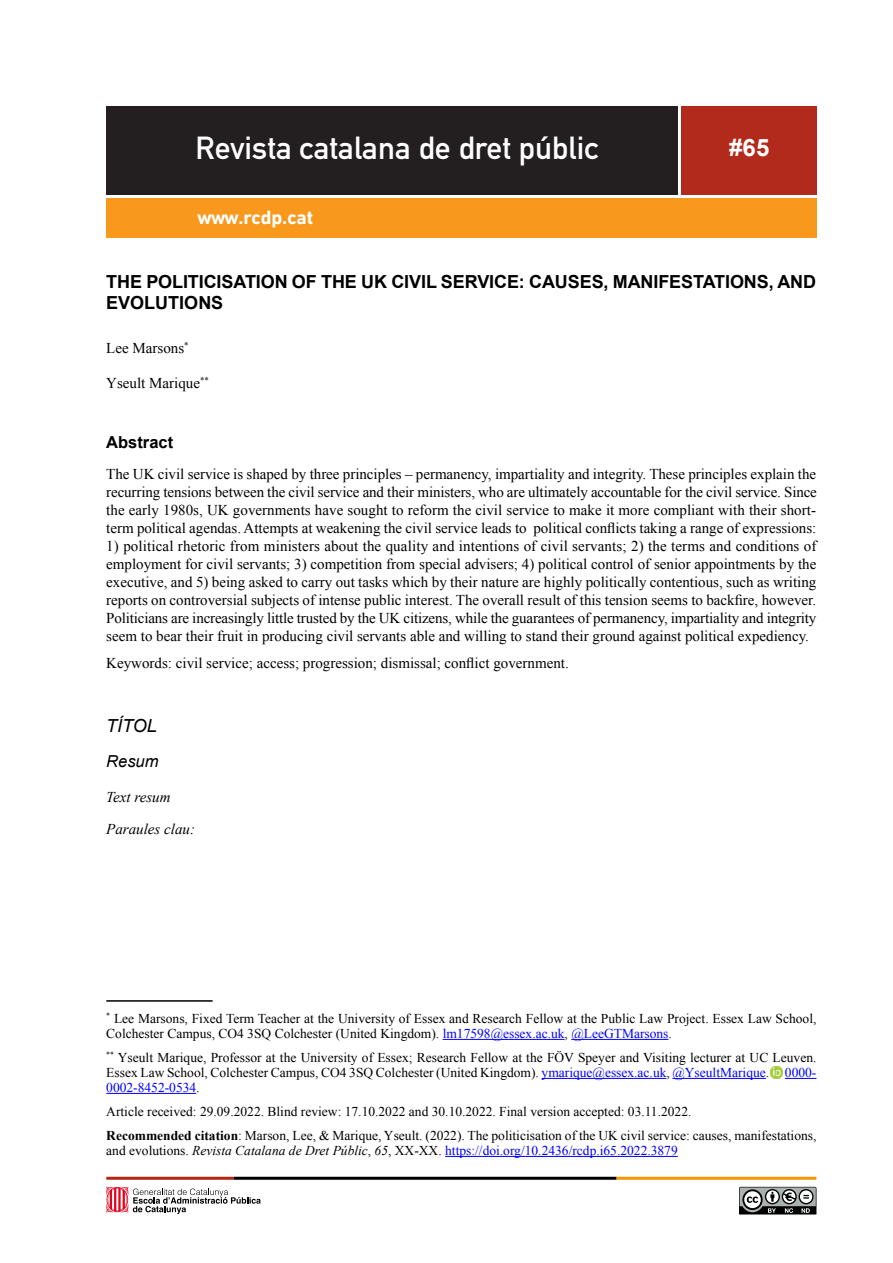
<style>
.page{position:relative;width:893px;height:1263px;background:#fff}
.page>*{position:absolute;margin:0;border:0;box-sizing:border-box;transform-origin:0 0}
.t1{font:700 31.5px "DIN Alternate";color:#fff}
.t2{font:700 24px "Arial";color:#fff}
.t3{font:700 19.5px "DIN Next LT Pro";letter-spacing:-.01em;color:#fff}
.t4{font:700 18px/21px "Arial";letter-spacing:-.005em;color:#000}
.t5{font:italic 18px "Arial";color:#000}
.t6{font:700 16.5px "Arial";color:#000}
.t7{font:italic 16.5px "Arial";color:#000}
.t8{font:15px/18px "Times New Roman";color:#000;text-align:justify}
.t9{font:italic 15px/31.5px "Times New Roman";color:#000}
.t10{font:13.5px/15px "Times New Roman";color:#000}
.t11{font:13.5px "Times New Roman";color:#00f}
.s1{color:#00f}
.s2{font-weight:700}
.s3{color:#000}
.s4{font-style:italic;color:#000}
</style>
<div class="page">
<div style="left:106px;top:106px;width:572px;height:88px;background:#231f20"></div>
<div style="left:106px;top:198px;width:710px;height:40px;background:#f8991d"></div>
<div style="left:681px;top:106px;width:135px;height:88px;background:#b12a1c"></div>
<hr style="left:106px;top:1177px;width:128px;height:3px;background:#b02811">
<hr style="left:234px;top:1177px;width:383px;height:3px;background:#000">
<hr style="left:617px;top:1177px;width:199px;height:3px;background:#f49800">
<svg style="left:106px;top:1187px;width:155px;height:27px"></svg>
<svg style="left:739px;top:1187px;width:77px;height:27px"></svg>
<hr style="left:106px;top:1000px;width:107px;height:2px;background:#000">
<hr style="left:443px;top:1039px;width:122px;height:1px;background:#00f">
<hr style="left:571px;top:1039px;width:97px;height:1px;background:#00f">
<hr style="left:542px;top:1078px;width:124px;height:1px;background:#00f">
<hr style="left:672px;top:1078px;width:94px;height:1px;background:#00f">
<hr style="left:785px;top:1078px;width:31px;height:1px;background:#00f">
<hr style="left:106px;top:1093px;width:90px;height:1px;background:#00f">
<hr style="left:445px;top:1156px;width:233px;height:1px;background:#00f">
<svg style="left:771px;top:1066px;width:12px;height:12px"></svg>
<h1 class="t1" style="left:196px;top:124px;width:404px">Revista catalana de dret públic</h1>
<h2 class="t2" style="left:729px;top:131px;width:42px">#65</h2>
<h3 class="t3" style="left:197px;top:206px;width:117px">www.rcdp.cat</h3>
<p class="t4" style="left:106px;top:272px;width:711px">THE POLITICISATION OF THE UK CIVIL SERVICE: CAUSES, MANIFESTATIONS, AND<br>EVOLUTIONS</p>
<p class="t8" style="left:106px;top:338px;width:84px">Lee Marsons<sup>*</sup></p>
<p class="t8" style="left:106px;top:373px;width:104px">Yseult Marique<sup>**</sup></p>
<p class="t6" style="left:106px;top:431px;width:68px">Abstract</p>
<p class="t8" style="left:106px;top:465px;width:712px">The UK civil service is shaped by three principles – permanency, impartiality and integrity. These principles explain the recurring tensions between the civil service and their ministers, who are ultimately accountable for the civil service. Since the early 1980s, UK governments have sought to reform the civil service to make it more compliant with their short&shy;term political agendas. Attempts at weakening the civil service leads to political conflicts taking a range of expressions:</p>
<p class="t8" style="left:106px;top:537px;width:712px">1) political rhetoric from ministers about the quality and intentions of civil servants; 2) the terms and conditions of employment for civil servants; 3) competition from special advisers; 4) political control of senior appointments by the executive, and 5) being asked to carry out tasks which by their nature are highly politically contentious, such as writing reports on controversial subjects of intense public interest. The overall result of this tension seems to backfire, however.<br>Politicians are increasingly little trusted by the UK citizens, while the guarantees of permanency, impartiality and integrity seem to bear their fruit in producing civil servants able and willing to stand their ground against political expediency.</p>
<p class="t8" style="left:106px;top:654px;width:464px">Keywords: civil service; access; progression; dismissal; conflict government.</p>
<p class="t5" style="left:106px;top:714px;width:52px">TÍTOL</p>
<p class="t7" style="left:106px;top:751px;width:54px">Resum</p>
<p class="t9" style="left:106px;top:781px;width:90px">Text resum<br>Paraules clau:</p>
<p class="t10" style="left:106px;top:1011px;width:712px"><sup>*</sup> Lee Marsons, Fixed Term Teacher at the University of Essex and Research Fellow at the Public Law Project. Essex Law School,<br>Colchester Campus, CO4 3SQ Colchester (United Kingdom). <span class="s1">lm17598@essex.ac.uk</span>, <span class="s1">@LeeGTMarsons</span>.</p>
<p class="t10" style="left:106px;top:1050px;width:712px;text-align:justify"><sup>**</sup> Yseult Marique, Professor at the University of Essex; Research Fellow at the FÖV Speyer and Visiting lecturer at UC Leuven.<br>Essex Law School, Colchester Campus, CO4 3SQ Colchester (United Kingdom). <span class="s1">ymarique@essex.ac.uk</span>, <span class="s1">@YseultMarique</span>. <span class="s1">0000- 0002-8452-0534</span>.</p>
<p class="t10" style="left:106px;top:1099px;width:712px;line-height:24px">Article received: 29.09.2022. Blind review: 17.10.2022 and 30.10.2022. Final version accepted: 03.11.2022.<br><span class="s2">Recommended citation</span>: Marson, Lee, &amp; Marique, Yseult. (2022). The politicisation of the UK civil service: causes, manifestations,</p>
<p class="t11" style="left:106px;top:1141px;width:573px"><span class="s3">and evolutions.</span> <span class="s4">Revista Catalana de Dret Públic</span><span class="s3">,</span> <span class="s4">65</span><span class="s3">, XX-XX.</span> https://doi.org/10.2436/rcdp.i65.2022.3879</p>
</div>
